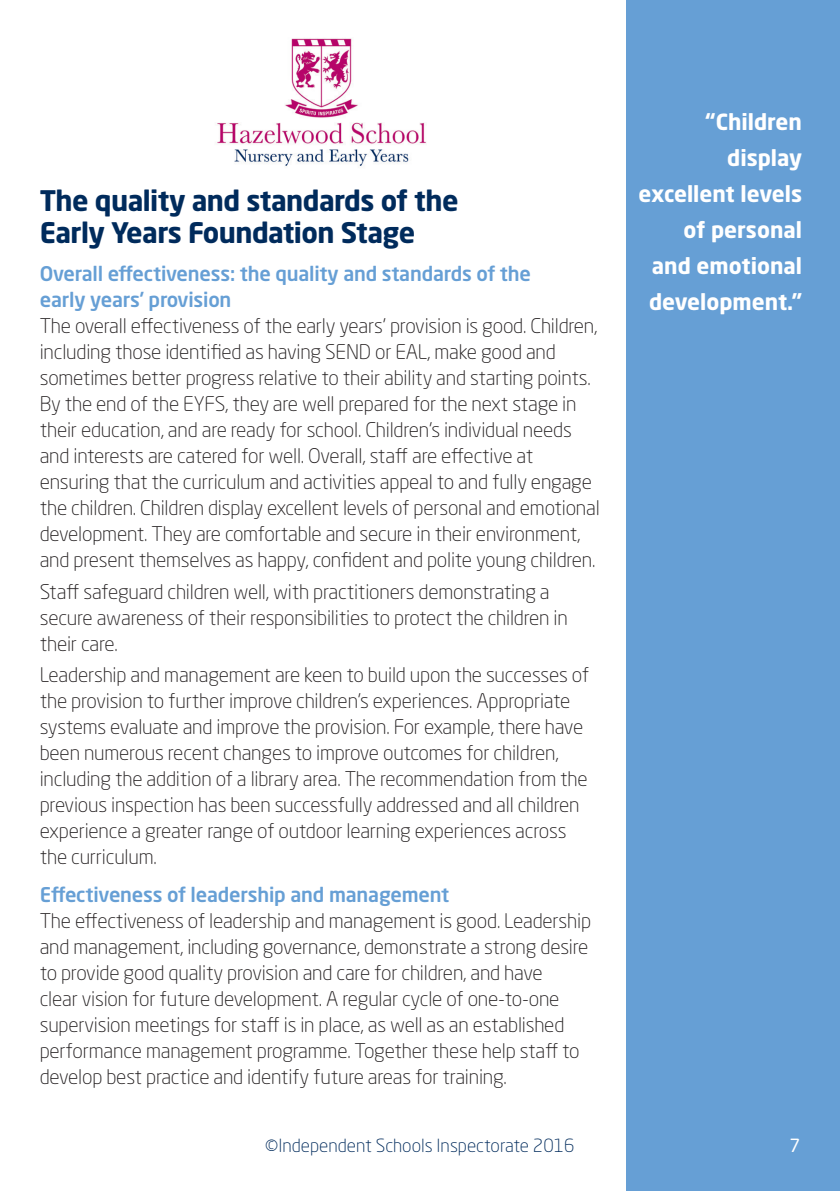
<style>
.page{position:relative;width:840px;height:1191px;background:#fff}
.page>*{position:absolute;margin:0;border:0;box-sizing:border-box;transform-origin:0 0}
.Heading_1{font:700 28px/32px "Neo Sans Std";letter-spacing:-.02em;color:#002b5c}
.Quotation{font:700 22px/36px "Neo Sans Std";color:#fff;text-align:right}
.Body_copy{font:300 20px/26px "Neo Sans Std";letter-spacing:-.01em;color:#231f20}
.Sub_head_1{font:500 20px/26px "Neo Sans Std";letter-spacing:-.01em;color:#669fd5}
.t1{font:300 18px "Neo Sans Std";color:#002b5c}
.t2{font:18px "Neo Sans Std";color:#fff}
</style>
<div class="page">
<div style="left:626px;top:0;width:213px;height:1191px;background:#669fd5"></div>
<img style="left:217px;top:38px;width:209px;height:128px">
<p class="Heading_1" style="left:40px;top:184px;width:420px">The quality and standards of the<br>Early Years Foundation Stage</p>
<p class="Sub_head_1" style="left:40px;top:260px;width:492px">Overall effectiveness: the quality and standards of the early years’ provision</p>
<p class="Body_copy" style="left:40px;top:312px;width:561px">The overall effectiveness of the early years’ provision is good. Children, including those identified as having SEND or EAL, make good and sometimes better progress relative to their ability and starting points.<br>By the end of the EYFS, they are well prepared for the next stage in their education, and are ready for school. Children’s individual needs and interests are catered for well. Overall, staff are effective at ensuring that the curriculum and activities appeal to and fully engage the children. Children display excellent levels of personal and emotional development. They are comfortable and secure in their environment, and present themselves as happy, confident and polite young children.</p>
<p class="Body_copy" style="left:40px;top:578px;width:529px">Staff safeguard children well, with practitioners demonstrating a secure awareness of their responsibilities to protect the children in their care.</p>
<p class="Body_copy" style="left:40px;top:662px;width:551px">Leadership and management are keen to build upon the successes of the provision to further improve children’s experiences. Appropriate systems evaluate and improve the provision. For example, there have been numerous recent changes to improve outcomes for children, including the addition of a library area. The recommendation from the previous inspection has been successfully addressed and all children experience a greater range of outdoor learning experiences across the curriculum.</p>
<p class="Sub_head_1" style="left:40px;top:881px;width:411px">Effectiveness of leadership and management</p>
<p class="Body_copy" style="left:40px;top:907px;width:552px">The effectiveness of leadership and management is good. Leadership and management, including governance, demonstrate a strong desire to provide good quality provision and care for children, and have<br>clear vision for future development. A regular cycle of one-to-one supervision meetings for staff is in place, as well as an established performance management programme. Together these help staff to develop best practice and identify future areas for training.</p>
<p class="Quotation" style="left:638px;top:103px;width:165px">“Children display excellent levels of personal<br>and emotional development.”</p>
<p class="t1" style="left:265px;top:1135px;width:311px">©Independent Schools Inspectorate 2016</p>
<p class="t2" style="left:788px;top:1134px;width:12px">7</p>
</div>
